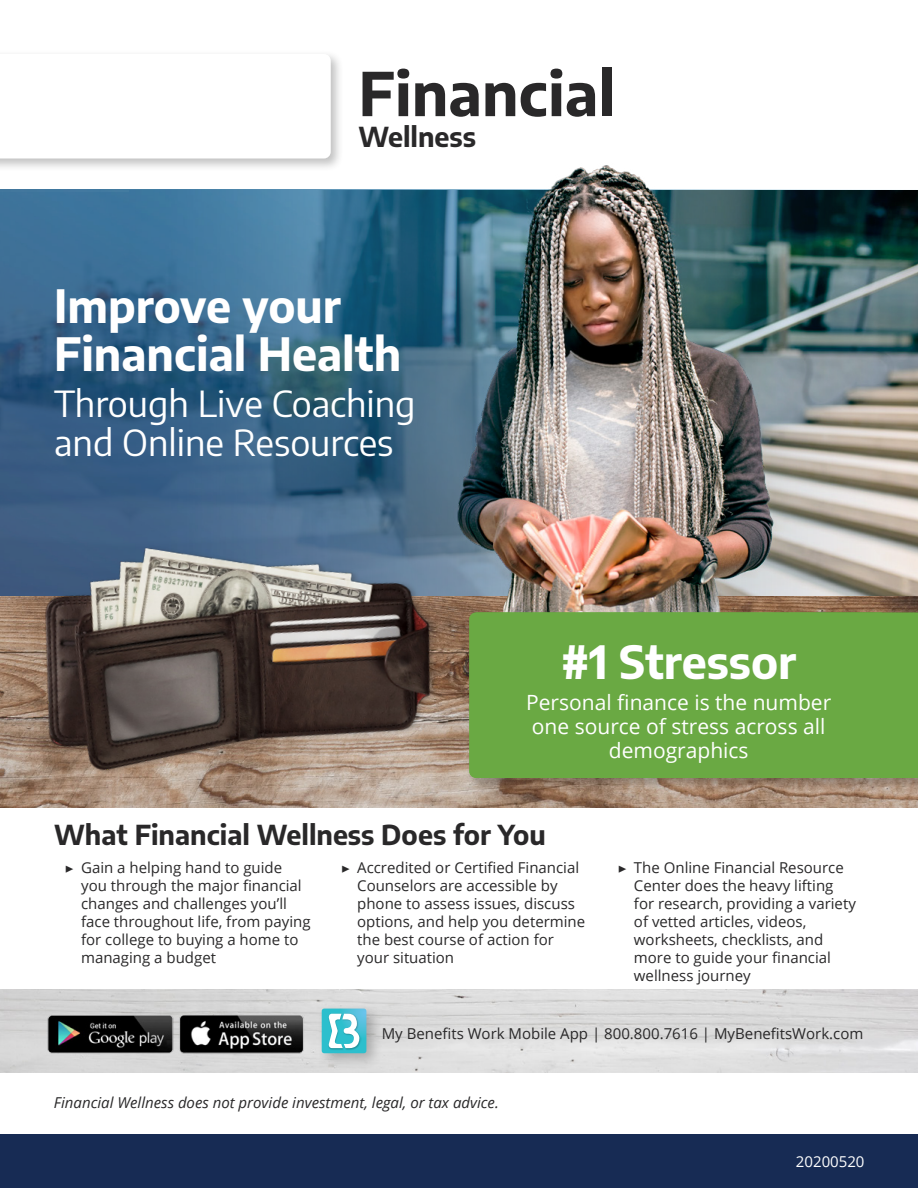
<style>
.page{position:relative;width:918px;height:1188px;background:#fff}
.page>*{position:absolute;margin:0;border:0;box-sizing:border-box;transform-origin:0 0}
.t1{font:700 60px "Encode Sans";color:#292829}
.t2{font:700 45px/48px "Encode Sans";color:#fff}
.t3{font:36px/39px "Encode Sans";color:#fff}
.t4{font:700 27px "Encode Sans";color:#292829}
.t5{font:21px/24px "Open Sans";color:#fff;text-align:center}
.t6{font:15px/18px "Open Sans";color:#292829}
.t7{font:italic 15px "Open Sans";color:#292829}
.t8{font:15px "Open Sans";color:#fff}
.s1{font-family:"Minion Pro"}
</style>
<div class="page">
<img style="left:0;top:192px;width:129px;height:293px">
<img style="left:876px;top:190px;width:42px;height:406px">
<img style="left:0;top:485px;width:464px;height:323px">
<img style="left:129px;top:165px;width:747px;height:474px">
<div style="left:0;top:1134px;width:918px;height:54px;background:#172b54"></div>
<div style="left:0;top:50px;width:344px;height:121px;background:#313232;opacity:.3"></div>
<svg style="left:0;top:54px;width:331px;height:105px"></svg>
<div style="left:465px;top:608px;width:453px;height:183px;background:#313232;opacity:.3"></div>
<div style="left:469px;top:612px;width:449px;height:166px;background:#6aa943"></div>
<div style="left:471px;top:612px;width:416px;height:166px;background:#6aa943;border-radius:7px"></div>
<img style="left:0;top:989px;width:918px;height:83px">
<img style="left:44px;top:1013px;width:263px;height:42px">
<div style="left:317px;top:1004px;width:65px;height:65px;background:#313232;opacity:.3"></div>
<svg style="left:322px;top:1009px;width:44px;height:44px"></svg>
<h1 class="t1" style="left:359px;top:49px;width:258px">Financial</h1>
<h3 class="t4" style="left:359px;top:117px;width:119px">Wellness</h3>
<h2 class="t2" style="left:54px;top:279px;width:349px">Improve your<br>Financial Health</h2>
<h3 class="t3" style="left:54px;top:382px;width:363px">Through Live Coaching and Online Resources</h3>
<h2 class="t2" style="left:561px;top:635px;width:237px">#1 Stressor</h2>
<h3 class="t5" style="left:526px;top:690px;width:307px">Personal finance is the number one source of stress across all demographics</h3>
<h3 class="t4" style="left:54px;top:815px;width:493px">What Financial Wellness Does for You</h3>
<p class="t6" style="left:81px;top:858px;width:231px;text-indent:-16px"><span class="s1">▶</span> Gain a helping hand to guide you through the major financial changes and challenges you’ll face throughout life, from paying for college to buying a home to managing a budget</p>
<p class="t6" style="left:357px;top:858px;width:230px;text-indent:-16px"><span class="s1">▶</span> Accredited or Certified Financial<br>Counselors are accessible by phone to assess issues, discuss options, and help you determine the best course of action for your situation</p>
<p class="t6" style="left:634px;top:858px;width:223px;text-indent:-16px"><span class="s1">▶</span> The Online Financial Resource<br>Center does the heavy lifting for research, providing a variety of vetted articles, videos, worksheets, checklists, and more to guide your financial wellness journey</p>
<p class="t6" style="left:382px;top:1025px;width:483px">My Benefits Work Mobile App | 800.800.7616 | MyBenefitsWork.com</p>
<p class="t7" style="left:54px;top:1093px;width:446px">Financial Wellness does not provide investment, legal, or tax advice.</p>
<p class="t8" style="left:796px;top:1151px;width:70px">20200520</p>
</div>
